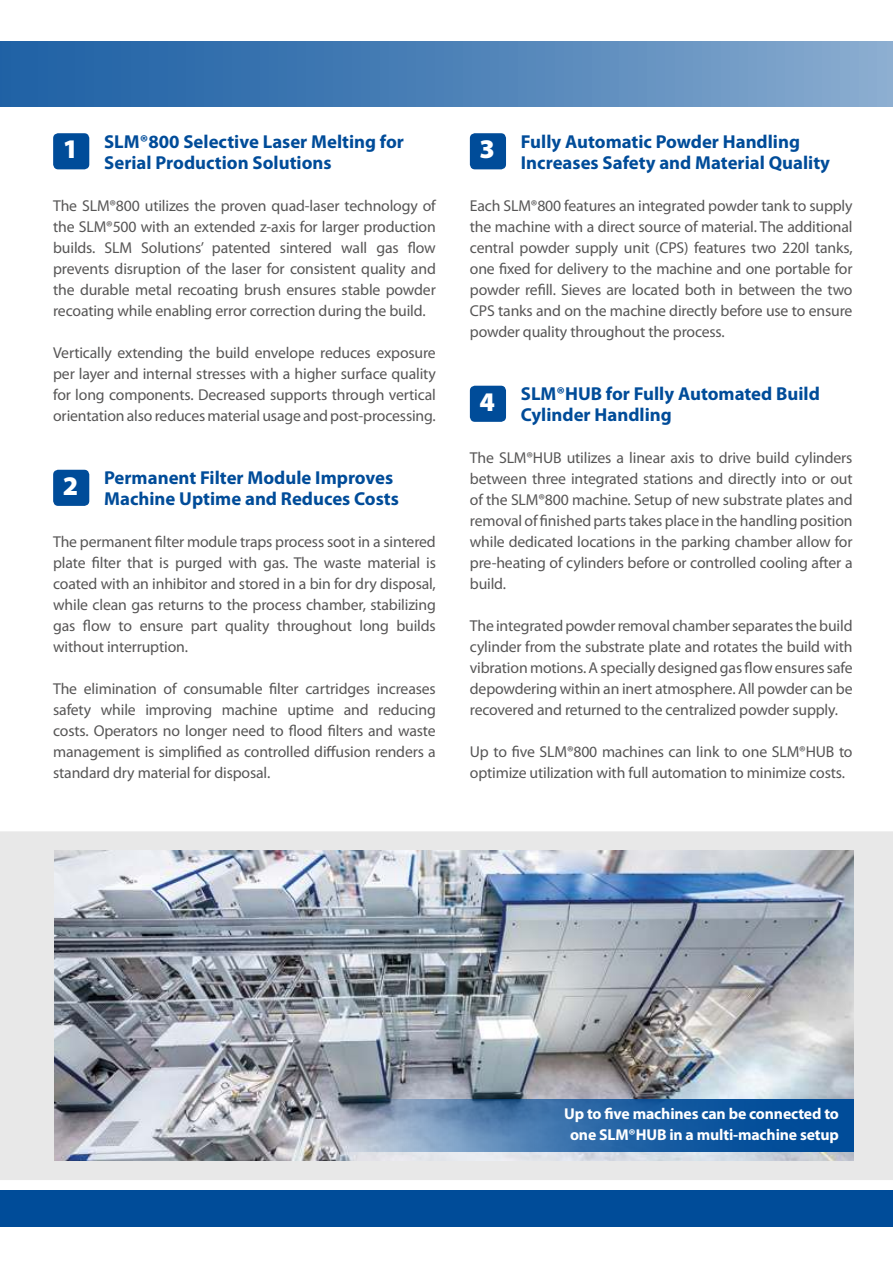
<style>
.page{position:relative;width:893px;height:1263px;background:#fff}
.page>*{position:absolute;margin:0;border:0;box-sizing:border-box;transform-origin:0 0}
.t1{font:900 27px "Myriad Pro";color:#fff}
.t2{font:700 18.75px/21px "Myriad Pro";color:#004c99}
.t3{font:15.75px/21px "Myriad Pro";letter-spacing:-.01em;color:#575656;text-align:justify}
.t4{font:700 15.75px/21px "Myriad Pro";letter-spacing:-.01em;color:#fff;text-align:center}
</style>
<div class="page">
<div style="left:0;top:831px;width:893px;height:349px;background:#e8e8e8"></div>
<div style="left:0;top:1191px;width:893px;height:36px;background:#004c99"></div>
<img style="left:54px;top:850px;width:800px;height:311px">
<div style="left:53px;top:470px;width:36px;height:36px;background:#004c99;border-radius:5px"></div>
<div style="left:470px;top:133px;width:36px;height:36px;background:#004c99;border-radius:5px"></div>
<div style="left:470px;top:386px;width:36px;height:36px;background:#004c99;border-radius:5px"></div>
<div style="left:53px;top:133px;width:36px;height:36px;background:#004c99;border-radius:5px"></div>
<svg style="left:343px;top:1099px;width:511px;height:52px;background:#3a70a8"></svg>
<div style="left:0;top:41px;width:893px;height:65px;background:linear-gradient(to right,#195da2,#87aace)"></div>
<p class="t2" style="left:104px;top:133px;width:301px">SLM®800 Selective Laser Melting for<br>Serial Production Solutions</p>
<p class="t3" style="left:53px;top:197px;width:384px">The SLM®800 utilizes the proven quad-laser technology of the SLM®500 with an extended z-axis for larger production builds. SLM Solutions’ patented sintered wall gas flow prevents disruption of the laser for consistent quality and the durable metal recoating brush ensures stable powder recoating while enabling error correction during the build.</p>
<p class="t3" style="left:53px;top:344px;width:384px">Vertically extending the build envelope reduces exposure per layer and internal stresses with a higher surface quality for long components. Decreased supports through vertical orientation also reduces material usage and post-processing.</p>
<h1 class="t1" style="left:63px;top:133px;width:17px">1</h1>
<p class="t2" style="left:104px;top:469px;width:296px">Permanent Filter Module Improves<br>Machine Uptime and Reduces Costs</p>
<p class="t3" style="left:53px;top:533px;width:384px">The permanent filter module traps process soot in a sintered plate filter that is purged with gas. The waste material is coated with an inhibitor and stored in a bin for dry disposal, while clean gas returns to the process chamber, stabilizing gas flow to ensure part quality throughout long builds without interruption.</p>
<p class="t3" style="left:53px;top:680px;width:384px">The elimination of consumable filter cartridges increases safety while improving machine uptime and reducing costs. Operators no longer need to flood filters and waste management is simplified as controlled diffusion renders a standard dry material for disposal.</p>
<h1 class="t1" style="left:63px;top:469px;width:17px">2</h1>
<p class="t2" style="left:521px;top:133px;width:311px">Fully Automatic Powder Handling<br>Increases Safety and Material Quality</p>
<p class="t3" style="left:470px;top:197px;width:384px">Each SLM®800 features an integrated powder tank to supply the machine with a direct source of material. The additional central powder supply unit (CPS) features two 220l tanks, one fixed for delivery to the machine and one portable for powder refill. Sieves are located both in between the two CPS tanks and on the machine directly before use to ensure powder quality throughout the process.</p>
<h1 class="t1" style="left:479px;top:133px;width:17px">3</h1>
<p class="t2" style="left:521px;top:385px;width:300px">SLM®HUB for Fully Automated Build<br>Cylinder Handling</p>
<p class="t3" style="left:470px;top:449px;width:384px">The SLM®HUB utilizes a linear axis to drive build cylinders between three integrated stations and directly into or out of the SLM®800 machine. Setup of new substrate plates and removal of finished parts takes place in the handling position while dedicated locations in the parking chamber allow for pre-heating of cylinders before or controlled cooling after a build.</p>
<p class="t3" style="left:470px;top:617px;width:384px">The integrated powder removal chamber separates the build cylinder from the substrate plate and rotates the build with vibration motions. A specially designed gas flow ensures safe depowdering within an inert atmosphere. All powder can be recovered and returned to the centralized powder supply.</p>
<p class="t3" style="left:470px;top:743px;width:384px">Up to five SLM®800 machines can link to one SLM®HUB to optimize utilization with full automation to minimize costs.</p>
<h1 class="t1" style="left:479px;top:385px;width:17px">4</h1>
<p class="t4" style="left:564px;top:1104px;width:276px">Up to five machines can be connected to one SLM®HUB in a multi-machine setup</p>
</div>
